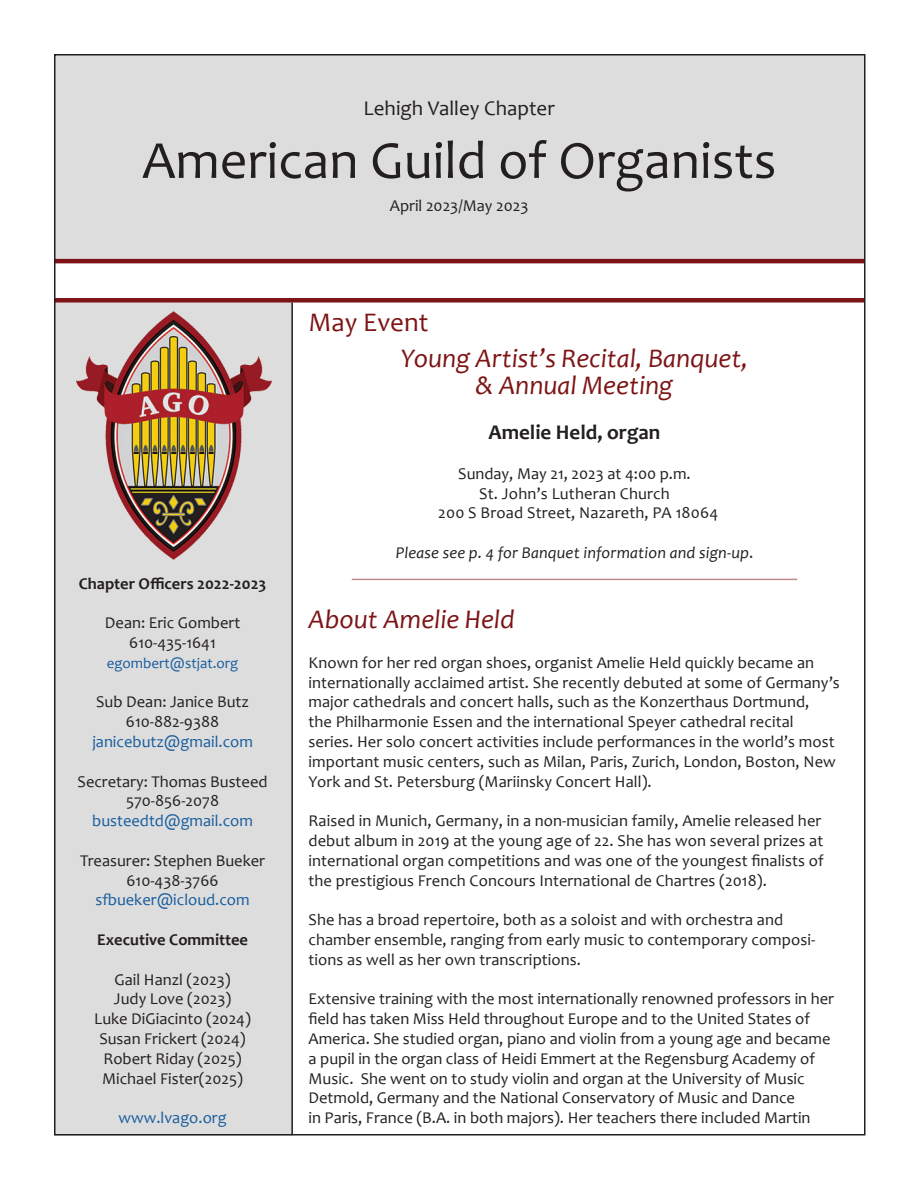
<style>
.page{position:relative;width:918px;height:1188px;background:#fff}
.page>*{position:absolute;margin:0;border:0;box-sizing:border-box;transform-origin:0 0}
.t1{font:54px "Candara";color:#231f20}
.t2{font:italic 27px "Candara";color:#7d1416}
.t3{font:27px "Candara";color:#7d1416}
.t4{font:21px "Candara";color:#231f20}
.t5{font:700 21px "Candara";color:#231f20}
.Plain_Text{font:16.5px/19.8px "Candara";letter-spacing:.005em;color:#231f20;text-align:center}
.t6{font:16.5px "Candara";color:#175d9e}
.Plain_Text-2{font:italic 16.5px "Candara";letter-spacing:.01em;color:#231f20}
.t7{font:700 16.5px "Candara";color:#231f20}
.t8{font:15px "Candara";color:#175d9e}
.s1{font-style:normal}
</style>
<div class="page">
<div style="left:54px;top:54px;width:810px;height:205px;background:#dedddd"></div>
<div style="left:54px;top:303px;width:239px;height:833px;background:#dedddd"></div>
<img style="left:77px;top:311px;width:195px;height:248px">
<hr style="left:54px;top:259px;width:810px;height:4px;background:#7d1416">
<div style="left:54px;top:298px;width:810px;height:5px;background:#7d1416"></div>
<hr style="left:291px;top:303px;width:2px;height:832px;background:#231f20">
<hr style="left:352px;top:579px;width:445px;height:1px;background:#7d1416">
<p class="t4" style="left:364px;top:95px;width:193px">Lehigh Valley Chapter</p>
<h1 class="t1" style="left:142px;top:126px;width:636px">American Guild of Organists</h1>
<p class="Plain_Text" style="left:390px;top:195px;width:140px">April 2023/May 2023</p>
<p class="t7" style="left:79px;top:573px;width:189px">Chapter Officers 2022-2023</p>
<p class="Plain_Text" style="left:105px;top:613px;width:137px">Dean: Eric Gombert<br>610-435-1641</p>
<p class="t8" style="left:107px;top:654px;width:133px">egombert@stjat.org</p>
<p class="Plain_Text" style="left:96px;top:692px;width:154px">Sub Dean: Janice Butz<br>610-882-9388</p>
<p class="t6" style="left:92px;top:731px;width:162px">janicebutz@gmail.com</p>
<p class="Plain_Text" style="left:78px;top:771px;width:191px">Secretary: Thomas Busteed<br>570-856-2078</p>
<p class="t6" style="left:92px;top:810px;width:162px">busteedtd@gmail.com</p>
<p class="Plain_Text" style="left:80px;top:850px;width:187px">Treasurer: Stephen Bueker<br>610-438-3766</p>
<p class="t6" style="left:96px;top:890px;width:156px">sfbueker@icloud.com</p>
<p class="t7" style="left:97px;top:929px;width:152px">Executive Committee</p>
<p class="Plain_Text" style="left:94px;top:969px;width:158px">Gail Hanzl (2023)<br>Judy Love (2023)<br>Luke DiGiacinto (2024)<br>Susan Frickert (2024)<br>Robert Riday (2025)<br>Michael Fister(2025)</p>
<p class="t6" style="left:119px;top:1107px;width:110px">www.lvago.org</p>
<p class="t3" style="left:309px;top:305px;width:121px">May Event</p>
<p class="t2" style="left:401px;top:341px;width:349px">Young Artist’s Recital, Banquet,</p>
<p class="t2" style="left:476px;top:368px;width:199px">&amp; Annual Meeting</p>
<p class="t5" style="left:489px;top:419px;width:173px">Amelie Held, organ</p>
<p class="Plain_Text" style="left:458px;top:463px;width:234px">Sunday, May 21, 2023 at 4:00 p.m.</p>
<p class="Plain_Text" style="left:479px;top:483px;width:192px">St. John’s Lutheran Church</p>
<p class="Plain_Text" style="left:438px;top:503px;width:281px">200 S Broad Street, Nazareth, PA 18064</p>
<p class="Plain_Text-2" style="left:396px;top:542px;width:359px">Please see p. 4 for Banquet information and sign-up<span class="s1">.</span></p>
<p class="t2" style="left:309px;top:602px;width:208px">About Amelie Held</p>
<p class="Plain_Text" style="left:309px;top:652px;width:533px;text-align:left">Known for her red organ shoes, organist Amelie Held quickly became an internationally acclaimed artist. She recently debuted at some of Germany’s major cathedrals and concert halls, such as the Konzerthaus Dortmund,<br>the Philharmonie Essen and the international Speyer cathedral recital series. Her solo concert activities include performances in the world’s most important music centers, such as Milan, Paris, Zurich, London, Boston, New York and St. Petersburg (Mariinsky Concert Hall).</p>
<p class="Plain_Text" style="left:309px;top:811px;width:517px;text-align:left">Raised in Munich, Germany, in a non-musician family, Amelie released her debut album in 2019 at the young age of 22. She has won several prizes at international organ competitions and was one of the youngest finalists of the prestigious French Concours International de Chartres (2018).</p>
<p class="Plain_Text" style="left:309px;top:910px;width:508px;text-align:left">She has a broad repertoire, both as a soloist and with orchestra and chamber ensemble, ranging from early music to contemporary composi&shy;tions as well as her own transcriptions.</p>
<p class="Plain_Text" style="left:309px;top:989px;width:527px;text-align:left">Extensive training with the most internationally renowned professors in her field has taken Miss Held throughout Europe and to the United States of America. She studied organ, piano and violin from a young age and became a pupil in the organ class of Heidi Emmert at the Regensburg Academy of Music. She went on to study violin and organ at the University of Music Detmold, Germany and the National Conservatory of Music and Dance<br>in Paris, France (B.A. in both majors). Her teachers there included Martin</p>
</div>
